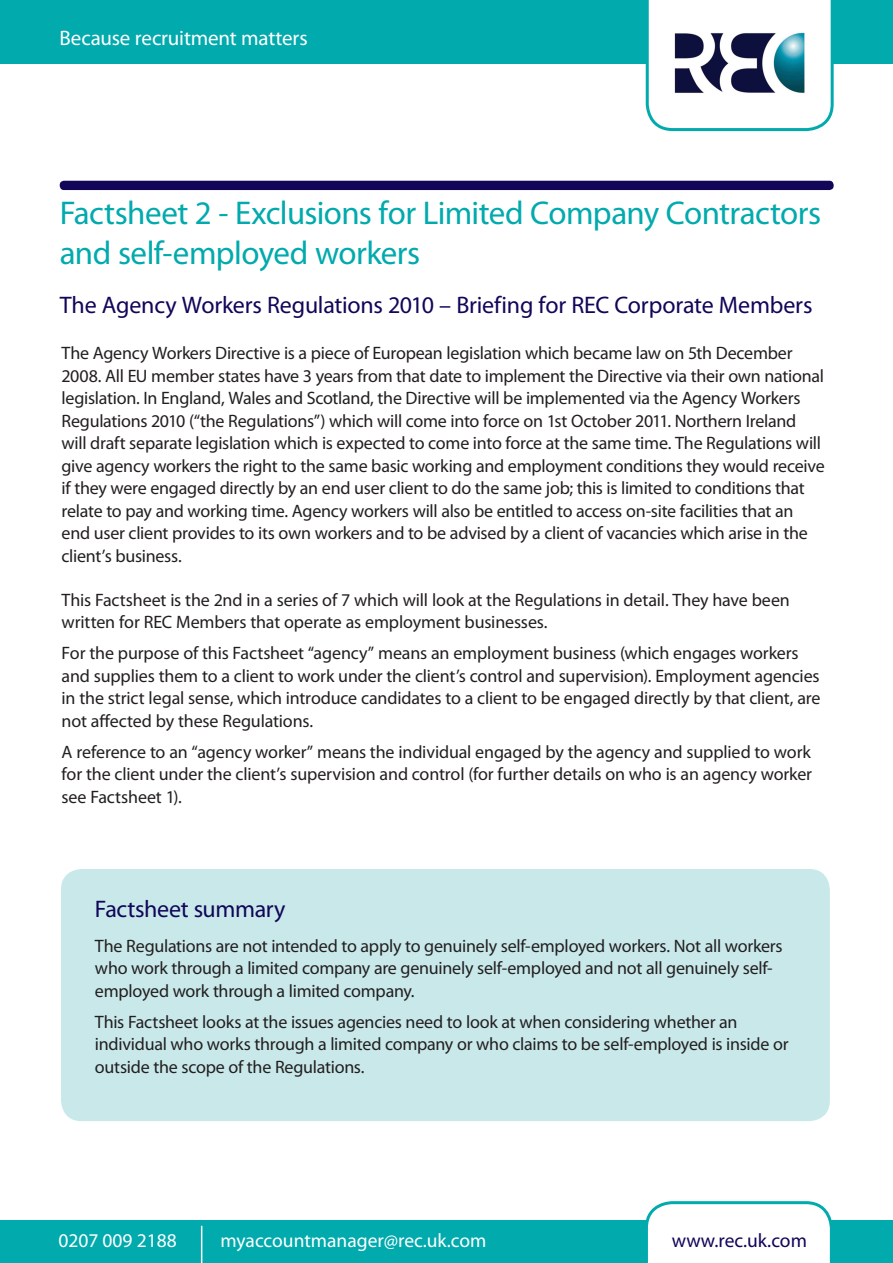
<style>
.page{position:relative;width:893px;height:1263px;background:#fff}
.page>*{position:absolute;margin:0;border:0;box-sizing:border-box;transform-origin:0 0}
.Body_Para{font:33px/39.6px "Myriad Pro";letter-spacing:-.015em;color:#00aaad}
._11_14_Bliss_2_Light{font:24px "Myriad Pro";letter-spacing:-.01em;color:#110658}
.Body_Para-2{font:24px "Myriad Pro";letter-spacing:-.015em;color:#110658}
._11_14_Bliss_2_Light-2{font:21px "Myriad Pro";letter-spacing:-.01em;color:#fff}
.t1{font:19.5px "Myriad Pro";color:#fff}
.t2{font:19.5px "Myriad Pro";color:#110658}
.Body_Para-3{font:18px/22.5px "Myriad Pro";letter-spacing:-.015em;color:#231f20}
</style>
<div class="page">
<div style="left:0;top:0;width:893px;height:64px;background:#00aaad"></div>
<svg style="left:646px;top:0;width:188px;height:131px"></svg>
<div style="left:60px;top:181px;width:774px;height:9px;background:#110658;border-radius:4px"></div>
<div style="left:0;top:1220px;width:893px;height:43px;background:#00aaad"></div>
<svg style="left:646px;top:1201px;width:186px;height:62px"></svg>
<hr style="left:201px;top:1226px;width:1px;height:37px;background:#fff">
<div style="left:60px;top:868px;width:771px;height:254px;background:#c8e8ea;border-radius:21px"></div>
<div style="left:60px;top:867px;width:771px;height:256px;border:2px solid #fff;border-radius:21px"></div>
<img style="left:668px;top:26px;width:144px;height:75px">
<p class="_11_14_Bliss_2_Light-2" style="left:60px;top:25px;width:250px">Because recruitment matters</p>
<p class="Body_Para" style="left:60px;top:193px;width:763px">Factsheet 2 - Exclusions for Limited Company Contractors and self-employed workers</p>
<p class="_11_14_Bliss_2_Light" style="left:60px;top:290px;width:754px">The Agency Workers Regulations 2010 – Briefing for REC Corporate Members</p>
<p class="Body_Para-3" style="left:62px;top:342px;width:765px">The Agency Workers Directive is a piece of European legislation which became law on 5th December 2008. All EU member states have 3 years from that date to implement the Directive via their own national legislation. In England, Wales and Scotland, the Directive will be implemented via the Agency Workers Regulations 2010 (“the Regulations”) which will come into force on 1st October 2011. Northern Ireland will draft separate legislation which is expected to come into force at the same time. The Regulations will give agency workers the right to the same basic working and employment conditions they would receive if they were engaged directly by an end user client to do the same job; this is limited to conditions that relate to pay and working time. Agency workers will also be entitled to access on-site facilities that an end user client provides to its own workers and to be advised by a client of vacancies which arise in the client’s business.</p>
<p class="Body_Para-3" style="left:62px;top:588px;width:730px">This Factsheet is the 2nd in a series of 7 which will look at the Regulations in detail. They have been written for REC Members that operate as employment businesses.</p>
<p class="Body_Para-3" style="left:62px;top:641px;width:760px">For the purpose of this Factsheet “agency” means an employment business (which engages workers and supplies them to a client to work under the client’s control and supervision). Employment agencies in the strict legal sense, which introduce candidates to a client to be engaged directly by that client, are not affected by these Regulations.</p>
<p class="Body_Para-3" style="left:62px;top:740px;width:752px;text-align:justify">A reference to an “agency worker” means the individual engaged by the agency and supplied to work for the client under the client’s supervision and control (for further details on who is an agency worker see Factsheet 1).</p>
<p class="Body_Para-2" style="left:95px;top:894px;width:192px">Factsheet summary</p>
<p class="Body_Para-3" style="left:95px;top:934px;width:689px">The Regulations are not intended to apply to genuinely self-employed workers. Not all workers who work through a limited company are genuinely self-employed and not all genuinely self&shy;employed work through a limited company.</p>
<p class="Body_Para-3" style="left:95px;top:1010px;width:695px">This Factsheet looks at the issues agencies need to look at when considering whether an individual who works through a limited company or who claims to be self-employed is inside or outside the scope of the Regulations.</p>
<p class="t1" style="left:58px;top:1228px;width:120px">0207 009 2188</p>
<p class="t1" style="left:220px;top:1228px;width:268px">myaccountmanager@rec.uk.com</p>
<p class="t2" style="left:672px;top:1228px;width:137px">www.rec.uk.com</p>
</div>
